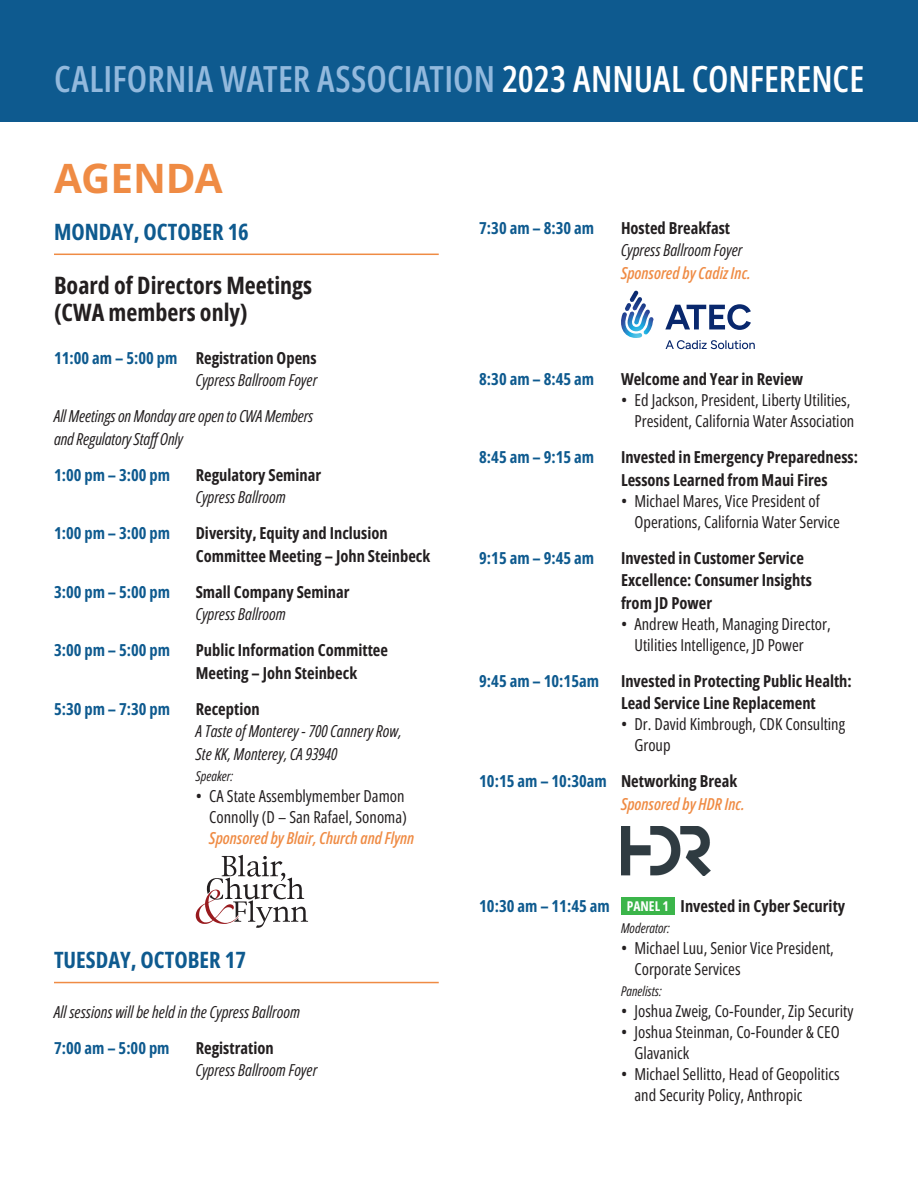
<style>
.page{position:relative;width:918px;height:1188px;background:#fff}
.page>*{position:absolute;margin:0;border:0;box-sizing:border-box;transform-origin:0 0}
.t1{font:700 40.5px "Open Sans";letter-spacing:-.005em;color:#ef8b44}
.t2{font:600 36px "Open Sans Condensed";color:#92b9dd}
.t3{font:700 24px/27px "Open Sans Condensed";color:#231f20}
.t4{font:700 22.5px "Open Sans Condensed";color:#0e5a8f}
.t5{font:16.5px/21px "Open Sans Condensed";color:#231f20}
.t6{font:700 16.5px/22.5px "Open Sans Condensed";color:#231f20}
.t7{font:italic 16.5px/22.5px "Open Sans Condensed";color:#231f20}
.t8{font:700 16.5px "Open Sans Condensed";color:#0e5a8f}
.t9{font:italic 600 16.5px/22.5px "Open Sans Condensed";color:#ef8b44}
.t10{font:italic 13.5px "Open Sans Condensed";color:#231f20}
.s1{color:#fff}
.s2{font-weight:700;font-style:normal;color:#0e5a8f}
.s3{font-weight:700;font-style:normal}
.s4{font-weight:700;font-style:normal;color:#231f20}
.s5{color:#0e5a8f}
.s6{font-size:13.5px;color:#fff}
</style>
<div class="page">
<div style="left:0;top:0;width:918px;height:122px;background:#0e5a8f"></div>
<hr style="left:54px;top:254px;width:385px;height:1px;background:#ef8b44">
<hr style="left:54px;top:982px;width:385px;height:1px;background:#ef8b44">
<svg style="left:196px;top:855px;width:112px;height:73px"></svg>
<svg style="left:621px;top:291px;width:33px;height:47px"></svg>
<svg style="left:665px;top:304px;width:86px;height:26px"></svg>
<svg style="left:666px;top:340px;width:89px;height:9px"></svg>
<img style="left:621px;top:826px;width:89px;height:50px">
<div style="left:621px;top:897px;width:54px;height:18px;background:#3bb54a"></div>
<h2 class="t2" style="left:54px;top:54px;width:812px">CALIFORNIA WATER ASSOCIATION <span class="s1">2023 ANNUAL CONFERENCE</span></h2>
<h1 class="t1" style="left:54px;top:150px;width:170px">AGENDA</h1>
<h3 class="t4" style="left:54px;top:216px;width:196px">MONDAY, OCTOBER 16</h3>
<h3 class="t3" style="left:54px;top:271px;width:260px">Board of Directors Meetings (CWA members only)</h3>
<p class="t7" style="left:54px;top:346px;width:265px;text-align:right"><span class="s2">11:00 am – 5:00 pm</span> <span class="s3">Registration Opens<br></span>Cypress Ballroom Foyer</p>
<p class="t7" style="left:54px;top:405px;width:261px">All Meetings on Monday are open to CWA Members and Regulatory StaffOnly</p>
<p class="t8" style="left:54px;top:463px;width:118px">1:00 pm – 3:00 pm</p>
<p class="t6" style="left:196px;top:463px;width:127px">Regulatory Seminar</p>
<p class="t7" style="left:196px;top:486px;width:92px">Cypress Ballroom</p>
<p class="t8" style="left:54px;top:521px;width:118px">1:00 pm – 3:00 pm</p>
<p class="t6" style="left:196px;top:522px;width:236px">Diversity, Equity and Inclusion<br>Committee Meeting – John Steinbeck</p>
<p class="t8" style="left:54px;top:580px;width:118px">3:00 pm – 5:00 pm</p>
<p class="t6" style="left:196px;top:580px;width:155px">Small Company Seminar</p>
<p class="t7" style="left:196px;top:603px;width:92px">Cypress Ballroom</p>
<p class="t8" style="left:54px;top:638px;width:118px">3:00 pm – 5:00 pm</p>
<p class="t6" style="left:196px;top:639px;width:194px">Public Information Committee<br>Meeting – John Steinbeck</p>
<p class="t8" style="left:54px;top:697px;width:118px">5:30 pm – 7:30 pm</p>
<p class="t6" style="left:196px;top:697px;width:65px">Reception</p>
<p class="t7" style="left:196px;top:720px;width:207px">A Taste of Monterey - 700 Cannery Row,<br>Ste KK, Monterey, CA 93940</p>
<p class="t10" style="left:196px;top:767px;width:39px">Speaker:</p>
<p class="t5" style="left:196px;top:785px;width:213px;text-align:right">• CA State Assemblymember Damon<br>Connolly (D – San Rafael, Sonoma)</p>
<p class="t9" style="left:209px;top:826px;width:207px">Sponsored by Blair, Church and Flynn</p>
<h3 class="t4" style="left:54px;top:944px;width:193px">TUESDAY, OCTOBER 17</h3>
<p class="t7" style="left:54px;top:1000px;width:248px">All sessions will be held in the Cypress Ballroom</p>
<p class="t8" style="left:54px;top:1036px;width:117px">7:00 am – 5:00 pm</p>
<p class="t6" style="left:196px;top:1036px;width:79px">Registration</p>
<p class="t7" style="left:196px;top:1059px;width:123px">Cypress Ballroom Foyer</p>
<p class="t8" style="left:479px;top:216px;width:117px">7:30 am – 8:30 am</p>
<p class="t6" style="left:621px;top:216px;width:111px">Hosted Breakfast</p>
<p class="t7" style="left:621px;top:238px;width:123px">Cypress Ballroom Foyer</p>
<p class="t9" style="left:621px;top:261px;width:131px">Sponsored by Cadiz Inc.</p>
<p class="t8" style="left:479px;top:367px;width:117px">8:30 am – 8:45 am</p>
<p class="t6" style="left:621px;top:368px;width:184px">Welcome and Year in Review</p>
<p class="t5" style="left:621px;top:389px;width:235px;text-align:right">• Ed Jackson, President, Liberty Utilities,<br>President, California Water Association</p>
<p class="t8" style="left:479px;top:445px;width:117px">8:45 am – 9:15 am</p>
<p class="t6" style="left:621px;top:446px;width:238px">Invested in Emergency Preparedness:<br>Lessons Learned from Maui Fires</p>
<p class="t5" style="left:634px;top:490px;width:207px;text-indent:-13px">• Michael Mares, Vice President of<br>Operations, California Water Service</p>
<p class="t8" style="left:479px;top:546px;width:117px">9:15 am – 9:45 am</p>
<p class="t6" style="left:621px;top:546px;width:192px">Invested in Customer Service<br>Excellence: Consumer Insights from JD Power</p>
<p class="t5" style="left:634px;top:613px;width:198px;text-indent:-13px">• Andrew Heath, Managing Director,<br>Utilities Intelligence, JD Power</p>
<p class="t8" style="left:479px;top:669px;width:121px">9:45 am – 10:15am</p>
<p class="t6" style="left:621px;top:669px;width:232px">Invested in Protecting Public Health:<br>Lead Service Line Replacement</p>
<p class="t5" style="left:634px;top:713px;width:212px;text-indent:-13px">• Dr. David Kimbrough, CDK Consulting<br>Group</p>
<p class="t9" style="left:621px;top:770px;width:125px;text-indent:-142px"><span class="s2">10:15 am – 10:30am</span> <span class="s4">Networking Break<br></span>Sponsored by HDR Inc.</p>
<p class="t6" style="left:479px;top:894px;width:367px"><span class="s5">10:30 am – 11:45 am</span> <span class="s6">PANEL 1</span> Invested in Cyber Security</p>
<p class="t10" style="left:621px;top:918px;width:50px">Moderator:</p>
<p class="t5" style="left:634px;top:937px;width:201px;text-indent:-13px">• Michael Luu, Senior Vice President,<br>Corporate Services</p>
<p class="t10" style="left:621px;top:981px;width:42px">Panelists:</p>
<p class="t5" style="left:621px;top:1000px;width:234px">• Joshua Zweig, Co-Founder, Zip Security</p>
<p class="t5" style="left:634px;top:1021px;width:207px;text-indent:-13px">• Joshua Steinman, Co-Founder &amp; CEO<br>Glavanick</p>
<p class="t5" style="left:634px;top:1063px;width:207px;text-indent:-13px">• Michael Sellitto, Head of Geopolitics and Security Policy, Anthropic</p>
</div>
